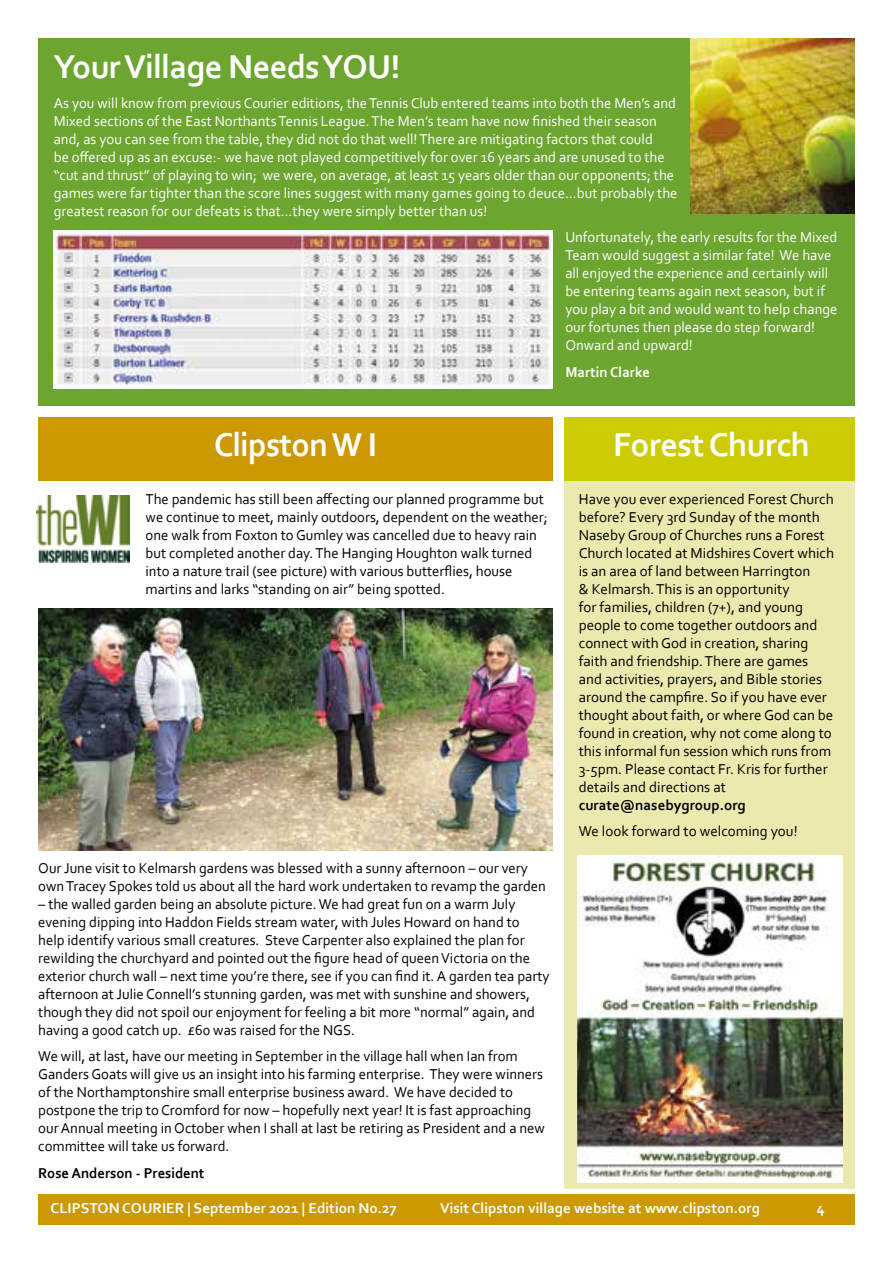
<style>
.page{position:relative;width:893px;height:1263px;background:#fff}
.page>*{position:absolute;margin:0;border:0;box-sizing:border-box;transform-origin:0 0}
.t1{font:700 34.5px "Corbel";letter-spacing:-.02em;color:#fff}
.t2{font:15px/18px "Corbel";color:#000}
.t3{font:15px/18px "Corbel";color:#fff}
.t4{font:700 15px "Corbel";color:#fff}
.t5{font:700 15px "Corbel";color:#000}
</style>
<div class="page">
<div style="left:38px;top:1194px;width:817px;height:31px;background:#cc9903"></div>
<div style="left:564px;top:479px;width:291px;height:710px;background:#ebe9ad"></div>
<div style="left:564px;top:417px;width:291px;height:63px;background:#cdcc02"></div>
<div style="left:38px;top:417px;width:515px;height:63px;background:#cc9903"></div>
<img style="left:38px;top:608px;width:515px;height:242px">
<div style="left:38px;top:38px;width:817px;height:368px;background:#6ca631"></div>
<img style="left:690px;top:38px;width:165px;height:175px">
<img style="left:54px;top:231px;width:499px;height:157px">
<img style="left:578px;top:856px;width:264px;height:326px">
<img style="left:37px;top:495px;width:93px;height:67px">
<h1 class="t1" style="left:54px;top:46px;width:348px">Your Village Needs YOU!</h1>
<p class="t3" style="left:54px;top:94px;width:625px">As you will know from previous Courier editions, the Tennis Club entered teams into both the Men’s and Mixed sections of the East Northants Tennis League. The Men’s team have now finished their season and, as you can see from the table, they did not do that well! There are mitigating factors that could<br>be offered up as an excuse:- we have not played competitively for over 16 years and are unused to the “cut and thrust” of playing to win; we were, on average, at least 15 years older than our opponents; the games were far tighter than the score lines suggest with many games going to deuce…but probably the greatest reason for our defeats is that…they were simply better than us!</p>
<p class="t3" style="left:565px;top:228px;width:274px">Unfortunately, the early results for the Mixed Team would suggest a similar fate! We have all enjoyed the experience and certainly will be entering teams again next season, but if you play a bit and would want to help change our fortunes then please do step forward!<br>Onward and upward!</p>
<p class="t4" style="left:565px;top:363px;width:86px">Martin Clarke</p>
<h1 class="t1" style="left:214px;top:424px;width:165px">Clipston W I</h1>
<h1 class="t1" style="left:613px;top:424px;width:198px">Forest Church</h1>
<p class="t2" style="left:146px;top:489px;width:404px">The pandemic has still been affecting our planned programme but we continue to meet, mainly outdoors, dependent on the weather; one walk from Foxton to Gumley was cancelled due to heavy rain but completed another day. The Hanging Houghton walk turned into a nature trail (see picture) with various butterflies, house martins and larks “standing on air” being spotted.</p>
<p class="t2" style="left:579px;top:489px;width:257px">Have you ever experienced Forest Church before? Every 3rd Sunday of the month Naseby Group of Churches runs a Forest Church located at Midshires Covert which is an area of land between Harrington<br>&amp; Kelmarsh.This is an opportunity<br>for families, children (7+), and young people to come together outdoors and connect with God in creation, sharing faith and friendship. There are games and activities, prayers, and Bible stories around the campfire. So if you have ever thought about faith, or where God can be found in creation, why not come along to this informal fun session which runs from 3-5pm. Please contact Fr. Kris for further details and directions at</p>
<p class="t5" style="left:579px;top:795px;width:169px">curate@nasebygroup.org</p>
<p class="t2" style="left:579px;top:822px;width:220px">We look forward to welcoming you!</p>
<p class="t2" style="left:38px;top:858px;width:509px">Our June visit to Kelmarsh gardens was blessed with a sunny afternoon – our very own Tracey Spokes told us about all the hard work undertaken to revamp the garden</p>
<p class="t2" style="left:38px;top:894px;width:513px">– the walled garden being an absolute picture. We had great fun on a warm July evening dipping into Haddon Fields stream water, with Jules Howard on hand to help identify various small creatures. Steve Carpenter also explained the plan for rewilding the churchyard and pointed out the figure head of queen Victoria on the exterior church wall – next time you’re there, see if you can find it. A garden tea party afternoon at Julie Connell’s stunning garden, was met with sunshine and showers, though they did not spoil our enjoyment for feeling a bit more “normal” again, and having a good catch up. £60 was raised for the NGS.</p>
<p class="t2" style="left:38px;top:1047px;width:508px">We will, at last, have our meeting in September in the village hall when Ian from Ganders Goats will give us an insight into his farming enterprise. They were winners of the Northamptonshire small enterprise business award. We have decided to postpone the trip to Cromford for now – hopefully next year! It is fast approaching our Annual meeting in October when I shall at last be retiring as President and a new committee will take us forward.</p>
<p class="t5" style="left:38px;top:1163px;width:168px">Rose Anderson - President</p>
<p class="t4" style="left:51px;top:1198px;width:348px">CLIPSTON COURIER | September 2021 | Edition No.27</p>
<p class="t4" style="left:440px;top:1198px;width:321px">Visit Clipston village website at www.clipston.org</p>
<p class="t4" style="left:817px;top:1198px;width:9px">4</p>
</div>
